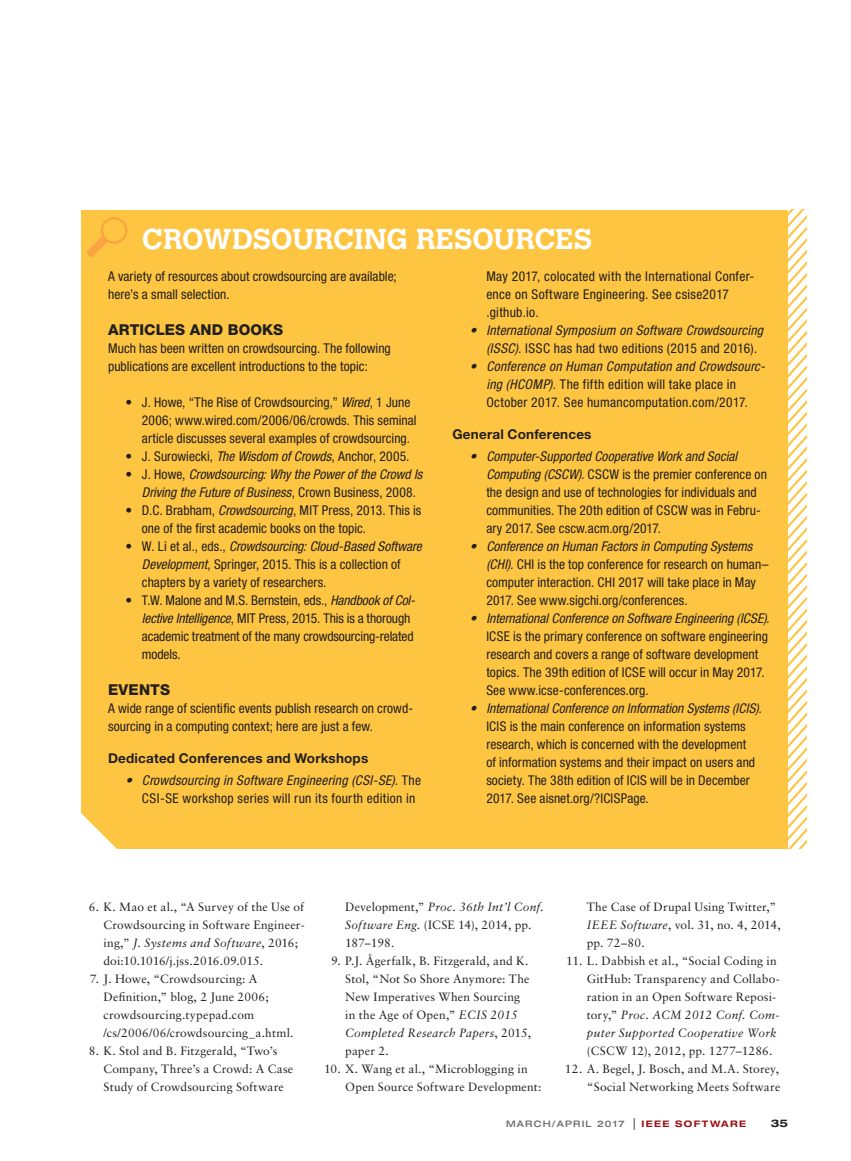
<style>
.page{position:relative;width:851px;height:1161px;background:#fff}
.page>*{position:absolute;margin:0;border:0;box-sizing:border-box;transform-origin:0 0}
.t1{font:700 28.5px "Calvert MT Std";letter-spacing:.005em;color:#fff}
.t2{font:800 15px "Helvetica Neue LT Std";letter-spacing:.01em;color:#231f20}
.t3{font:condensed 13.5px/18px "Helvetica Neue LT Std";letter-spacing:.005em;color:#231f20}
.t4{font:condensed 13.5px/18px "Helvetica Neue LT Std";letter-spacing:.025em;color:#231f20}
.t5{font:italic condensed 13.5px/18px "Helvetica Neue LT Std";letter-spacing:.005em;color:#231f20}
.t6{font:700 13.5px "Helvetica Neue LT Std";letter-spacing:.015em;color:#231f20}
.t7{font:12px/18px "Sabon LT Std";letter-spacing:.015em;color:#231f20}
.t8{font:700 expanded 10.5px "Helvetica Neue LT Std";color:#231f20}
.t9{font:500 expanded 9px "Helvetica Neue LT Std";letter-spacing:.13em;color:#6c6d70}
.s1{font-style:italic}
.s2{font-style:normal}
.s3{font-family:"Helvetica LT Std";font-weight:400;font-stretch:condensed;font-size:12px;color:#231f20}
.s4{font-weight:700;color:#9c1418}
</style>
<div class="page">
<div style="left:81px;top:210px;width:707px;height:639px;background:#fec542"></div>
<svg style="left:788px;top:210px;width:18px;height:639px"></svg>
<svg style="left:87px;top:217px;width:40px;height:40px;background:#fcbd41"></svg>
<p class="t1" style="left:142px;top:221px;width:451px">CROWDSOURCING RESOURCES</p>
<p class="t3" style="left:108px;top:267px;width:290px">A variety of resources about crowdsourcing are available; here’s a small selection.</p>
<p class="t2" style="left:108px;top:321px;width:177px">ARTICLES AND BOOKS</p>
<p class="t3" style="left:108px;top:339px;width:284px">Much has been written on crowdsourcing. The following publications are excellent introductions to the topic:</p>
<p class="t3" style="left:142px;top:393px;width:276px;text-indent:-16px">• J. Howe, “The Rise of Crowdsourcing,” <span class="s1">Wired</span>, 1 June<br>2006; www.wired.com/2006/06/crowds. This seminal article discusses several examples of crowdsourcing.</p>
<p class="t3" style="left:125px;top:447px;width:285px">• J. Surowiecki, <span class="s1">The Wisdom of Crowds</span>, Anchor, 2005.</p>
<p class="t5" style="left:142px;top:466px;width:282px;text-indent:-16px"><span class="s2">• J. Howe,</span> Crowdsourcing: Why the Power of the Crowd Is<br>Driving the Future of Business<span class="s2">, Crown Business, 2008.</span></p>
<p class="t3" style="left:142px;top:501px;width:281px;text-indent:-16px">• D.C. Brabham, <span class="s1">Crowdsourcing</span>, MIT Press, 2013. This is one of the first academic books on the topic.</p>
<p class="t3" style="left:142px;top:537px;width:281px;text-indent:-16px">• W. Li et al., eds., <span class="s1">Crowdsourcing: Cloud-Based Software<br>Development</span>, Springer, 2015. This is a collection of chapters by a variety of researchers.</p>
<p class="t3" style="left:142px;top:591px;width:275px;text-indent:-16px">• T.W. Malone and M.S. Bernstein, eds., <span class="s1">Handbook of Col&shy;lective Intelligence</span>, MIT Press, 2015. This is a thorough academic treatment of the many crowdsourcing-related models.</p>
<p class="t2" style="left:108px;top:681px;width:63px">EVENTS</p>
<p class="t3" style="left:108px;top:699px;width:306px">A wide range of scientific events publish research on crowd&shy;sourcing in a computing context; here are just a few.</p>
<p class="t6" style="left:108px;top:750px;width:262px">Dedicated Conferences and Workshops</p>
<p class="t4" style="left:142px;top:771px;width:281px;text-indent:-16px"><span class="s1">• Crowdsourcing in Software Engineering (CSI-SE).</span> The<br>CSI-SE workshop series will run its fourth edition in</p>
<p class="t4" style="left:486px;top:267px;width:269px">May 2017, colocated with the International Confer&shy;ence on Software Engineering. See csise2017 .github.io.</p>
<p class="t5" style="left:486px;top:322px;width:278px;text-indent:-16px">• International Symposium on Software Crowdsourcing (ISSC). <span class="s2">ISSC has had two editions (2015 and 2016).</span></p>
<p class="t4" style="left:486px;top:357px;width:280px;text-indent:-16px"><span class="s1">• Conference on Human Computation and Crowdsourc&shy;ing (HCOMP)</span>. The fifth edition will take place in<br>October 2017. See humancomputation.com/2017.</p>
<p class="t6" style="left:452px;top:426px;width:141px">General Conferences</p>
<p class="t3" style="left:486px;top:447px;width:282px;text-indent:-16px"><span class="s1">• Computer-Supported Cooperative Work and Social Computing (CSCW).</span> CSCW is the premier conference on the design and use of technologies for individuals and communities. The 20th edition of CSCW was in Febru&shy;ary 2017. See cscw.acm.org/2017.</p>
<p class="t3" style="left:486px;top:537px;width:283px;text-indent:-16px"><span class="s1">• Conference on Human Factors in Computing Systems (CHI).</span> CHI is the top conference for research on human– computer interaction. CHI 2017 will take place in May 2017. See www.sigchi.org/conferences.</p>
<p class="t3" style="left:486px;top:609px;width:285px;text-indent:-16px"><span class="s1">• International Conference on Software Engineering (ICSE).<br></span>ICSE is the primary conference on software engineering research and covers a range of software development topics. The 39th edition of ICSE will occur in May 2017.<br>See www.icse-conferences.org.</p>
<p class="t3" style="left:486px;top:699px;width:277px;text-indent:-16px"><span class="s1">• International Conference on Information Systems (ICIS).<br></span>ICIS is the main conference on information systems research, which is concerned with the development<br>of information systems and their impact on users and society. The 38th edition of ICIS will be in December 2017. See aisnet.org/?ICISPage.</p>
<p class="t7" style="left:104px;top:898px;width:203px;text-indent:-15px">6. K. Mao et al., “A Survey of the Use of Crowdsourcing in Software Engineer&shy;ing,” <span class="s1">J. Systems and Software</span>, 2016; doi:10.1016/j.jss.2016.09.015.</p>
<p class="t7" style="left:104px;top:970px;width:191px;text-indent:-14px">7. J. Howe, “Crowdsourcing: A<br>Definition,” blog, 2 June 2006; crowdsourcing.typepad.com /cs/2006/06/crowdsourcing_a.html.</p>
<p class="t7" style="left:104px;top:1042px;width:191px;text-indent:-15px">8. K. Stol and B. Fitzgerald, “Two’s<br>Company, Three’s a Crowd: A Case<br>Study of Crowdsourcing Software</p>
<p class="t7" style="left:345px;top:898px;width:200px">Development,” <span class="s1">Proc. 36th Int’l Conf.<br>Software Eng.</span> (ICSE 14), 2014, pp.<br>187–198.</p>
<p class="t7" style="left:345px;top:952px;width:187px;text-indent:-14px">9. P.J. Ågerfalk, B. Fitzgerald, and K.<br>Stol, “Not So Shore Anymore: The<br>New Imperatives When Sourcing in the Age of Open,” <span class="s1">ECIS 2015<br>Completed Research Papers</span>, 2015, paper 2.</p>
<p class="t7" style="left:345px;top:1060px;width:198px;text-indent:-21px">10. X. Wang et al., “Microblogging in<br>Open Source Software Development:</p>
<p class="t7" style="left:587px;top:898px;width:195px">The Case of Drupal Using Twitter,”<br><span class="s1">IEEE Software</span>, vol. 31, no. 4, 2014, pp. 72–80.</p>
<p class="t7" style="left:587px;top:952px;width:194px;text-indent:-21px">11. L. Dabbish et al., “Social Coding in GitHub: Transparency and Collabo&shy;ration in an Open Software Reposi&shy;tory,” <span class="s1">Proc. ACM 2012 Conf. Com&shy;puter Supported Cooperative Work </span>(CSCW 12), 2012, pp. 1277–1286.</p>
<p class="t7" style="left:565px;top:1060px;width:217px;text-align:right">12. A. Begel, J. Bosch, and M.A. Storey, “Social Networking Meets Software</p>
<p class="t9" style="left:506px;top:1118px;width:242px">MARCH/APRIL 2017 <span class="s3">|</span> <span class="s4">IEEE SOFTWARE</span></p>
<p class="t8" style="left:770px;top:1117px;width:19px">35</p>
</div>
